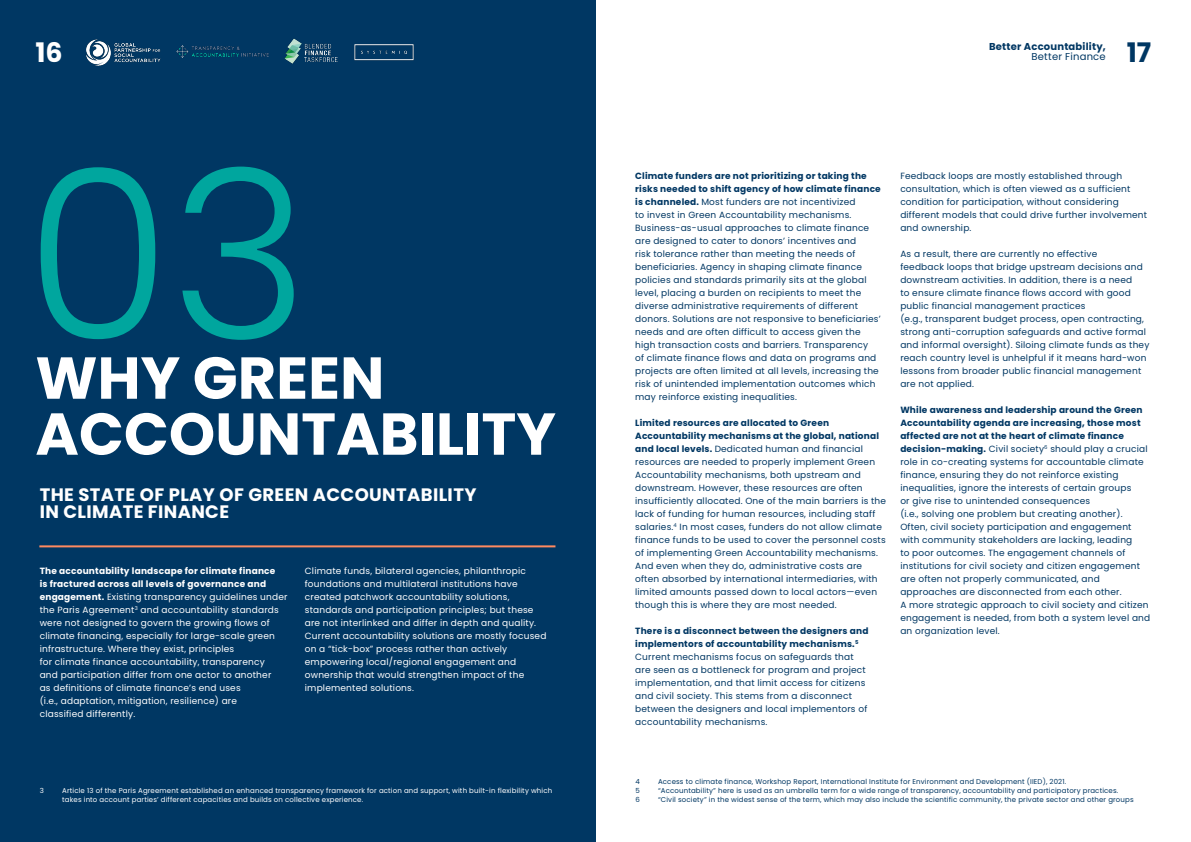
<style>
.page{position:relative;width:1191px;height:842px;background:#fff}
.page>*{position:absolute;margin:0;border:0;box-sizing:border-box;transform-origin:0 0}
.t1{font:300 235.7px "Poppins";color:#00a69e}
.t2{font:700 59px/56px "Poppins";color:#fff}
.t3{font:700 26.9px "Poppins";color:#fff}
.t4{font:700 26.9px "Poppins";color:#003763}
.t5{font:700 18px/17px "Poppins";letter-spacing:.02em;color:#fff}
.t6{font:700 10px "Poppins";letter-spacing:.02em;color:#003763}
.t7{font:10px "Poppins";letter-spacing:.02em;color:#003763}
.t8{font:9px/13px "Poppins";letter-spacing:.02em;color:#003763}
.t9{font:9px/13px "Poppins";letter-spacing:.02em;color:#fff}
.t10{font:7px/9px "Poppins";letter-spacing:.02em;color:#003763}
.t11{font:7px/9px "Poppins";letter-spacing:.02em;color:#fff}
.s1{font-weight:700}
</style>
<div class="page">
<div style="left:0;top:0;width:595px;height:842px;background:#003763"></div>
<hr style="left:39px;top:545px;width:516px;height:2px;background:#ff8a60">
<img style="left:176px;top:45px;width:93px;height:13px">
<img style="left:86px;top:39px;width:74px;height:26px">
<img style="left:354px;top:44px;width:59px;height:16px">
<img style="left:285px;top:38px;width:53px;height:26px">
<h3 class="t3" style="left:35px;top:37px;width:29px">16</h3>
<h1 class="t1" style="left:25px;top:119px;width:285px">03</h1>
<h2 class="t2" style="left:35px;top:350px;width:522px">WHY GREEN<br>ACCOUNTABILITY</h2>
<h3 class="t5" style="left:40px;top:486px;width:438px">THE STATE OF PLAY OF GREEN ACCOUNTABILITY<br>IN CLIMATE FINANCE</h3>
<p class="t9" style="left:40px;top:564px;width:249px"><span class="s1">The accountability landscape for climate finance<br>is fractured across all levels of governance and engagement.</span> Existing transparency guidelines under the Paris Agreement<sup>3</sup> and accountability standards were not designed to govern the growing flows of climate financing, especially for large-scale green infrastructure. Where they exist, principles<br>for climate finance accountability, transparency<br>and participation differ from one actor to another<br>as definitions of climate finance’s end uses<br>(i.e., adaptation, mitigation, resilience) are<br>classified differently.</p>
<p class="t9" style="left:305px;top:564px;width:243px">Climate funds, bilateral agencies, philanthropic foundations and multilateral institutions have created patchwork accountability solutions, standards and participation principles; but these are not interlinked and differ in depth and quality.<br>Current accountability solutions are mostly focused on a “tick-box” process rather than actively empowering local/regional engagement and ownership that would strengthen impact of the implemented solutions.</p>
<p class="t11" style="left:40px;top:786px;width:6px">3</p>
<p class="t11" style="left:62px;top:786px;width:491px">Article 13 of the Paris Agreement established an enhanced transparency framework for action and support, with built-in flexibility which takes into account parties’ different capacities and builds on collective experience.</p>
<p class="t6" style="left:989px;top:41px;width:118px">Better Accountability,</p>
<p class="t7" style="left:1031px;top:51px;width:76px">Better Finance</p>
<h3 class="t4" style="left:1126px;top:37px;width:26px">17</h3>
<p class="t8" style="left:635px;top:169px;width:247px"><span class="s1">Climate funders are not prioritizing or taking the risks needed to shift agency of how climate finance is channeled.</span> Most funders are not incentivized<br>to invest in Green Accountability mechanisms.<br>Business-as-usual approaches to climate finance are designed to cater to donors’ incentives and<br>risk tolerance rather than meeting the needs of beneficiaries. Agency in shaping climate finance policies and standards primarily sits at the global level, placing a burden on recipients to meet the diverse administrative requirements of different donors. Solutions are not responsive to beneficiaries’ needs and are often difficult to access given the high transaction costs and barriers. Transparency<br>of climate finance flows and data on programs and projects are often limited at all levels, increasing the risk of unintended implementation outcomes which may reinforce existing inequalities.</p>
<p class="t8" style="left:635px;top:416px;width:252px"><span class="s1">Limited resources are allocated to Green Accountability mechanisms at the global, national and local levels.</span> Dedicated human and financial resources are needed to properly implement Green Accountability mechanisms, both upstream and downstream. However, these resources are often insufficiently allocated. One of the main barriers is the lack of funding for human resources, including staff salaries.<sup>4</sup> In most cases, funders do not allow climate finance funds to be used to cover the personnel costs of implementing Green Accountability mechanisms.<br>And even when they do, administrative costs are often absorbed by international intermediaries, with limited amounts passed down to local actors—even though this is where they are most needed.</p>
<p class="t8" style="left:635px;top:624px;width:235px"><span class="s1">There is a disconnect between the designers and implementors of accountability mechanisms.</span><sup>5<br></sup>Current mechanisms focus on safeguards that are seen as a bottleneck for program and project implementation, and that limit access for citizens and civil society. This stems from a disconnect between the designers and local implementors of accountability mechanisms.</p>
<p class="t8" style="left:900px;top:169px;width:248px">Feedback loops are mostly established through consultation, which is often viewed as a sufficient condition for participation, without considering different models that could drive further involvement and ownership.</p>
<p class="t8" style="left:900px;top:247px;width:251px">As a result, there are currently no effective<br>feedback loops that bridge upstream decisions and downstream activities. In addition, there is a need<br>to ensure climate finance flows accord with good public financial management practices<br>(e.g., transparent budget process, open contracting, strong anti-corruption safeguards and active formal and informal oversight). Siloing climate funds as they reach country level is unhelpful if it means hard-won lessons from broader public financial management are not applied.</p>
<p class="t8" style="left:900px;top:403px;width:251px"><span class="s1">While awareness and leadership around the Green Accountability agenda are increasing, those most affected are not at the heart of climate finance decision-making.</span> Civil society<sup>6</sup> should play a crucial role in co-creating systems for accountable climate finance, ensuring they do not reinforce existing inequalities, ignore the interests of certain groups<br>or give rise to unintended consequences<br>(i.e., solving one problem but creating another).<br>Often, civil society participation and engagement with community stakeholders are lacking, leading<br>to poor outcomes. The engagement channels of institutions for civil society and citizen engagement are often not properly communicated, and approaches are disconnected from each other.<br>A more strategic approach to civil society and citizen engagement is needed, from both a system level and an organization level.</p>
<p class="t10" style="left:635px;top:777px;width:6px;text-align:justify">4<br>5<br>6</p>
<p class="t10" style="left:658px;top:777px;width:477px">Access to climate finance, Workshop Report, International Institute for Environment and Development (IIED), 2021.<br>“Accountability” here is used as an umbrella term for a wide range of transparency, accountability and participatory practices. “Civil society” in the widest sense of the term, which may also include the scientific community, the private sector and other groups</p>
</div>
